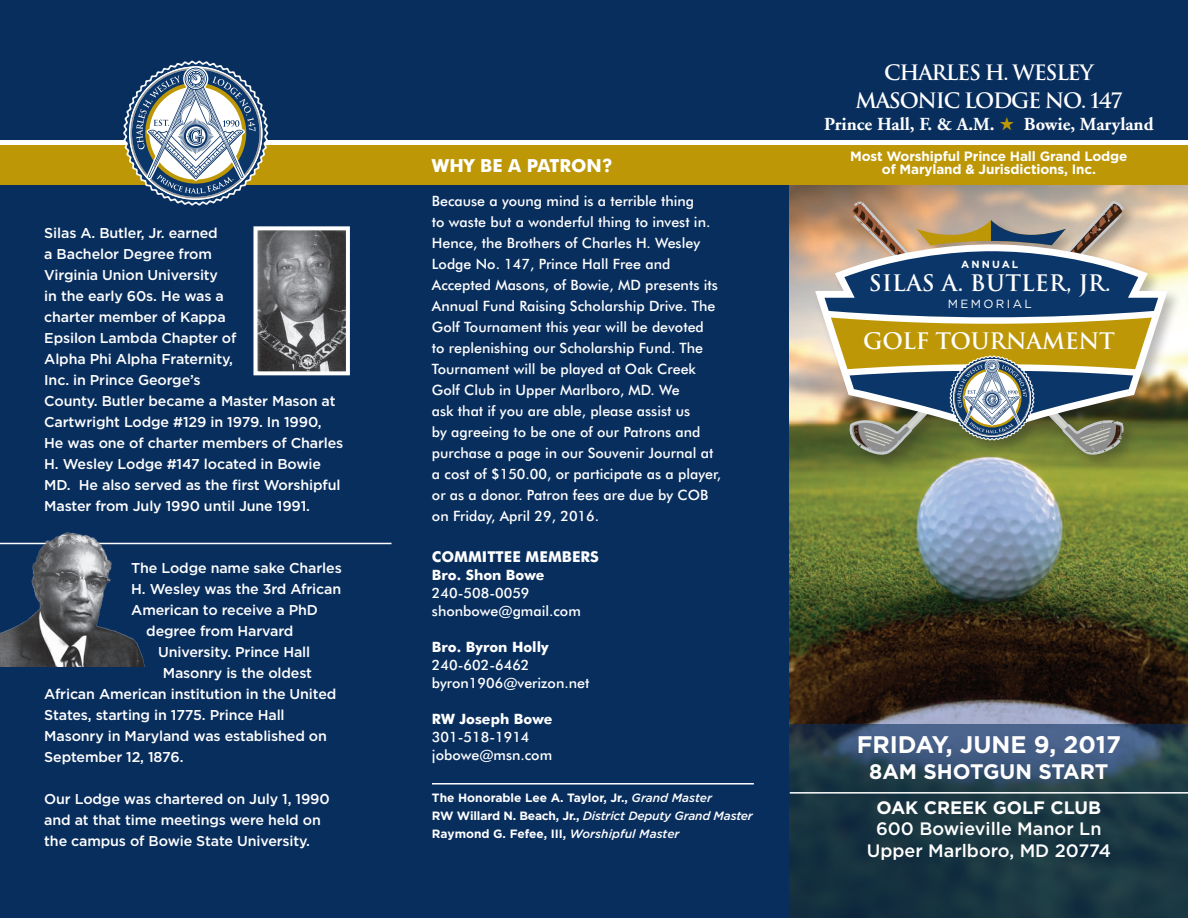
<style>
.page{position:relative;width:1188px;height:918px;background:#fff}
.page>*{position:absolute;margin:0;border:0;box-sizing:border-box;transform-origin:0 0}
.t1{font:700 24px "Gotham";color:#fff}
.t2{font:700 22.2px "Trajan";letter-spacing:-.005em;color:#fff}
.t3{font:700 21px "Gotham";color:#fff}
.t4{font:700 20.7px/27.6px "Trajan";letter-spacing:-.06em;color:#fff;text-align:center}
.t5{font:700 18.45px "Adobe Garamond";color:#fff}
.t6{font:500 18px/21.6px "Gotham";color:#fff;text-align:center}
.t7{font:700 18px "Gotham";color:#fff}
.t8{font:700 18px "Futura BT";color:#fff}
.t9{font:700 15px "Futura BT";color:#fff}
.t10{font:500 14.25px/21px "Gotham";letter-spacing:-.01em;color:#fff}
.t11{font:500 14.25px/21px "Futura BT";color:#fff}
.t12{font:700 14.25px "Futura BT";color:#fff}
.t13{font:700 13.5px/13.2px "Gotham";letter-spacing:-.01em;color:#fff;text-align:center}
.t14{font:700 12px/18px "Gotham";color:#fff}
.t15{font:11.85px "Gotham";letter-spacing:.2em;color:#fff}
.t16{font:700 10.35px "Gotham";letter-spacing:.2em;color:#fff}
.s1{font-weight:500;font-style:italic}
.s2{color:#bd9705}
</style>
<div class="page">
<div style="left:0;top:165px;width:790px;height:753px;background:#082e5e"></div>
<img style="left:790px;top:185px;width:398px;height:539px">
<div style="left:0;top:0;width:1188px;height:140px;background:#082e5e"></div>
<svg style="left:790px;top:724px;width:398px;height:194px;background:#223d4e"></svg>
<div style="left:0;top:145px;width:1188px;height:40px;background:#bd9705"></div>
<div style="left:813px;top:199px;width:369px;height:271px;background:#231f20;opacity:.3"></div>
<svg style="left:850px;top:201px;width:274px;height:256px;background:#918e59"></svg>
<svg style="left:815px;top:244px;width:353px;height:190px;background:#d2c3a8"></svg>
<img style="left:825px;top:204px;width:333px;height:248px">
<hr style="left:790px;top:792px;width:398px;height:2px;background:#fff">
<hr style="left:0;top:543px;width:392px;height:1px;background:#fff">
<hr style="left:432px;top:783px;width:322px;height:2px;background:#fff">
<svg style="left:123px;top:61px;width:145px;height:145px"></svg>
<svg style="left:253px;top:226px;width:97px;height:150px;background:#7d7e80"></svg>
<img style="left:0;top:532px;width:148px;height:135px">
<p class="t10" style="left:44px;top:222px;width:301px">Silas A. Butler, Jr. earned<br>a Bachelor Degree from<br>Virginia Union University<br>in the early 60s. He was a<br>charter member of Kappa<br>Epsilon Lambda Chapter of<br>Alpha Phi Alpha Fraternity,<br>Inc. in Prince George’s<br>County. Butler became a Master Mason at<br>Cartwright Lodge #129 in 1979. In 1990,<br>He was one of charter members of Charles<br>H. Wesley Lodge #147 located in Bowie<br>MD. He also served as the first Worshipful<br>Master from July 1990 until June 1991.</p>
<p class="t10" style="left:131px;top:557px;width:212px">The Lodge name sake Charles</p>
<p class="t10" style="left:131px;top:578px;width:211px">H. Wesley was the 3rd African</p>
<p class="t10" style="left:131px;top:599px;width:188px">American to receive a PhD</p>
<p class="t10" style="left:146px;top:620px;width:149px">degree from Harvard</p>
<p class="t10" style="left:158px;top:641px;width:154px">University. Prince Hall</p>
<p class="t10" style="left:163px;top:662px;width:151px">Masonry is the oldest</p>
<p class="t10" style="left:44px;top:683px;width:294px">African American institution in the United</p>
<p class="t10" style="left:44px;top:704px;width:242px">States, starting in 1775. Prince Hall</p>
<p class="t10" style="left:44px;top:725px;width:284px">Masonry in Maryland was established on</p>
<p class="t10" style="left:44px;top:746px;width:141px">September 12, 1876.</p>
<p class="t10" style="left:44px;top:788px;width:287px">Our Lodge was chartered on July 1, 1990 and at that time meetings were held on the campus of Bowie State University.</p>
<p class="t8" style="left:432px;top:154px;width:182px">WHY BE A PATRON?</p>
<p class="t11" style="left:432px;top:191px;width:291px">Because a young mind is a terrible thing<br>to waste but a wonderful thing to invest in.<br>Hence, the Brothers of Charles H. Wesley Lodge No. 147, Prince Hall Free and Accepted Masons, of Bowie, MD presents its Annual Fund Raising Scholarship Drive. The Golf Tournament this year will be devoted<br>to replenishing our Scholarship Fund. The Tournament will be played at Oak Creek Golf Club in Upper Marlboro, MD. We<br>ask that if you are able, please assist us<br>by agreeing to be one of our Patrons and purchase a page in our Souvenir Journal at a cost of $150.00, or participate as a player, or as a donor. Patron fees are due by COB on Friday, April 29, 2016.</p>
<p class="t9" style="left:432px;top:547px;width:168px">COMMITTEE MEMBERS</p>
<p class="t12" style="left:432px;top:566px;width:114px">Bro. Shon Bowe</p>
<p class="t11" style="left:432px;top:584px;width:150px;line-height:18px">240-508-0059 shonbowe@gmail.com</p>
<p class="t12" style="left:432px;top:638px;width:118px">Bro. Byron Holly</p>
<p class="t11" style="left:432px;top:656px;width:159px;line-height:18px">240-602-6462 byron1906@verizon.net</p>
<p class="t12" style="left:432px;top:710px;width:122px">RW Joseph Bowe</p>
<p class="t11" style="left:432px;top:728px;width:122px;line-height:18px">301-518-1914 jobowe@msn.com</p>
<p class="t14" style="left:432px;top:789px;width:322px">The Honorable Lee A. Taylor, Jr., <span class="s1">Grand Master<br></span>RW Willard N. Beach, Jr., <span class="s1">District Deputy Grand Master<br></span>Raymond G. Fefee, III, <span class="s1">Worshipful Master</span></p>
<h3 class="t4" style="left:855px;top:59px;width:268px">CHARLES H. WESLEY<br>MASONIC LODGE NO. 147</h3>
<p class="t5" style="left:824px;top:114px;width:331px">Prince Hall, F. &amp; A.M. <span class="s2">★</span> Bowie, Maryland</p>
<p class="t13" style="left:850px;top:149px;width:279px">Most Worshipful Prince Hall Grand Lodge of Maryland &amp; Jurisdictions, Inc.</p>
<p class="t16" style="left:961px;top:258px;width:59px">ANNUAL</p>
<h2 class="t2" style="left:869px;top:270px;width:243px">SILAS A. BUTLER, JR.</h2>
<p class="t15" style="left:948px;top:297px;width:85px">MEMORIAL</p>
<h2 class="t2" style="left:863px;top:327px;width:253px">GOLF TOURNAMENT</h2>
<h1 class="t1" style="left:857px;top:731px;width:266px">FRIDAY, JUNE 9, 2017</h1>
<h3 class="t3" style="left:869px;top:759px;width:241px">8AM SHOTGUN START</h3>
<p class="t7" style="left:877px;top:797px;width:226px">OAK CREEK GOLF CLUB</p>
<p class="t6" style="left:867px;top:818px;width:246px">600 Bowieville Manor Ln<br>Upper Marlboro, MD 20774</p>
</div>
